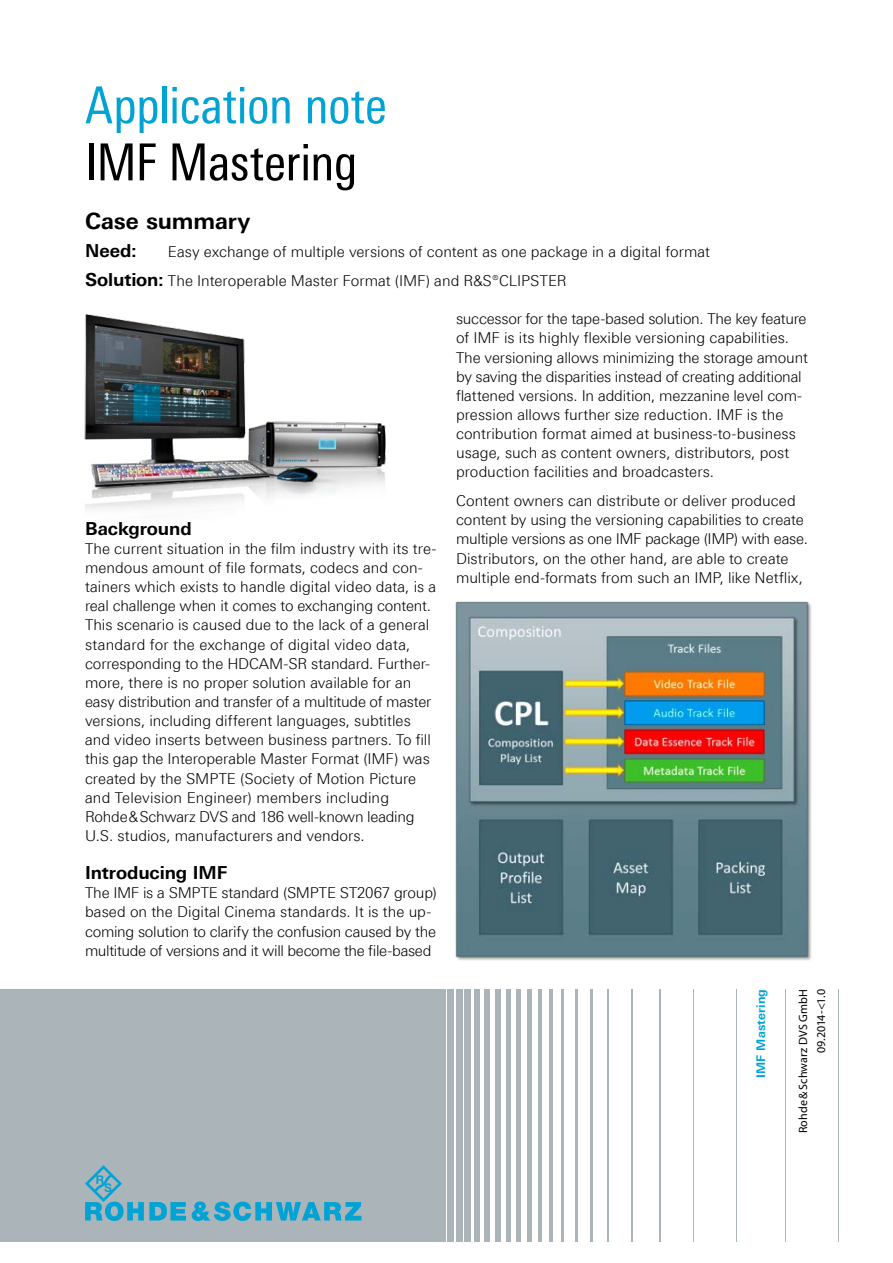
<style>
.page{position:relative;width:893px;height:1263px;background:#fff}
.page>*{position:absolute;margin:0;border:0;box-sizing:border-box;transform-origin:0 0}
.t1{font:51px "Linotype Univers 420 Cn";letter-spacing:-.01em;color:#00a3d4}
.t2{font:51px "Linotype Univers 420 Cn";letter-spacing:-.01em;color:#000}
.t3{font:700 22.5px "Linotype Univers 630";letter-spacing:-.01em;color:#000}
.t4{font:700 18px "Linotype Univers 630";letter-spacing:-.005em;color:#000}
.t5{font:300 15px/19.2px "Linotype Univers 330";color:#000}
.t6{font:12px/18px "Myriad Pro";letter-spacing:.01em;color:#000;text-align:right}
.t7{font:700 12px "Linotype Univers 630";letter-spacing:.01em;color:#00a3d4}
.s1{font-family:"Linotype Univers 630";font-weight:700;font-size:18px}
</style>
<div class="page">
<div style="left:439px;top:989px;width:7px;height:253px;background:#abb4b9"></div>
<div style="left:447px;top:989px;width:7px;height:253px;background:#abb4b9"></div>
<div style="left:456px;top:989px;width:7px;height:253px;background:#abb4b9"></div>
<div style="left:465px;top:989px;width:6px;height:253px;background:#abb4b9"></div>
<div style="left:474px;top:989px;width:6px;height:253px;background:#abb4b9"></div>
<div style="left:484px;top:989px;width:6px;height:253px;background:#abb4b9"></div>
<div style="left:495px;top:989px;width:5px;height:253px;background:#abb4b9"></div>
<hr style="left:506px;top:989px;width:4px;height:253px;background:#abb4b9">
<hr style="left:517px;top:989px;width:4px;height:253px;background:#abb4b9">
<hr style="left:528px;top:989px;width:4px;height:253px;background:#abb4b9">
<hr style="left:538px;top:989px;width:4px;height:253px;background:#abb4b9">
<hr style="left:550px;top:989px;width:3px;height:253px;background:#abb4b9">
<hr style="left:561px;top:989px;width:3px;height:253px;background:#abb4b9">
<hr style="left:575px;top:989px;width:2px;height:253px;background:#abb4b9">
<hr style="left:590px;top:989px;width:2px;height:253px;background:#abb4b9">
<hr style="left:607px;top:989px;width:2px;height:253px;background:#abb4b9">
<hr style="left:631px;top:989px;width:2px;height:253px;background:#abb4b9">
<hr style="left:659px;top:989px;width:1px;height:253px;background:#abb4b9">
<hr style="left:693px;top:989px;width:1px;height:253px;background:#abb4b9">
<hr style="left:736px;top:989px;width:1px;height:253px;background:#abb4b9">
<hr style="left:785px;top:989px;width:1px;height:253px;background:#abb4b9">
<hr style="left:838px;top:989px;width:1px;height:253px;background:#abb4b9">
<div style="left:0;top:989px;width:438px;height:253px;background:#abb4b9"></div>
<svg style="left:85px;top:1165px;width:101px;height:56px"></svg>
<svg style="left:192px;top:1201px;width:169px;height:20px"></svg>
<img style="left:84px;top:314px;width:302px;height:195px">
<img style="left:455px;top:601px;width:357px;height:360px">
<h1 class="t1" style="left:85px;top:76px;width:303px">Application note</h1>
<h1 class="t2" style="left:85px;top:133px;width:274px">IMF Mastering</h1>
<h2 class="t3" style="left:85px;top:207px;width:167px">Case summary</h2>
<p class="t4" style="left:85px;top:240px;width:53px">Need:</p>
<p class="t5" style="left:85px;top:237px;width:627px;line-height:28.7px;text-indent:83px">Easy exchange of multiple versions of content as one package in a digital format<br><span class="s1">Solution:</span> The Interoperable Master Format (IMF) and R&amp;S®CLIPSTER</p>
<p class="t4" style="left:85px;top:517px;width:108px">Background</p>
<p class="t5" style="left:85px;top:539px;width:353px">The current situation in the film industry with its tre&shy;mendous amount of file formats, codecs and con&shy;tainers which exists to handle digital video data, is a real challenge when it comes to exchanging content.<br>This scenario is caused due to the lack of a general standard for the exchange of digital video data, corresponding to the HDCAM-SR standard. Further&shy;more, there is no proper solution available for an easy distribution and transfer of a multitude of master versions, including different languages, subtitles and video inserts between business partners. To fill this gap the Interoperable Master Format (IMF) was created by the SMPTE (Society of Motion Picture and Television Engineer) members including Rohde&amp;Schwarz DVS and 186 well-known leading U.S. studios, manufacturers and vendors.</p>
<p class="t4" style="left:85px;top:862px;width:144px">Introducing IMF</p>
<p class="t5" style="left:85px;top:883px;width:353px">The IMF is a SMPTE standard (SMPTE ST2067 group) based on the Digital Cinema standards. It is the up&shy;coming solution to clarify the confusion caused by the multitude of versions and it will become the file-based</p>
<p class="t5" style="left:456px;top:309px;width:353px">successor for the tape-based solution. The key feature of IMF is its highly flexible versioning capabilities.<br>The versioning allows minimizing the storage amount by saving the disparities instead of creating additional flattened versions. In addition, mezzanine level com&shy;pression allows further size reduction. IMF is the contribution format aimed at business-to-business usage, such as content owners, distributors, post production facilities and broadcasters.</p>
<p class="t5" style="left:456px;top:491px;width:353px">Content owners can distribute or deliver produced content by using the versioning capabilities to create multiple versions as one IMF package (IMP) with ease.<br>Distributors, on the other hand, are able to create multiple end-formats from such an IMP, like Netflix,</p>
<p class="t7" style="left:754px;top:1078px;width:90px;rotate:-90deg">IMF Mastering</p>
<p class="t6" style="left:794px;top:1133px;width:146px;rotate:-90deg">Rohde &amp; Schwarz DVS GmbH<br>09.2014-&lt;1.0</p>
</div>
